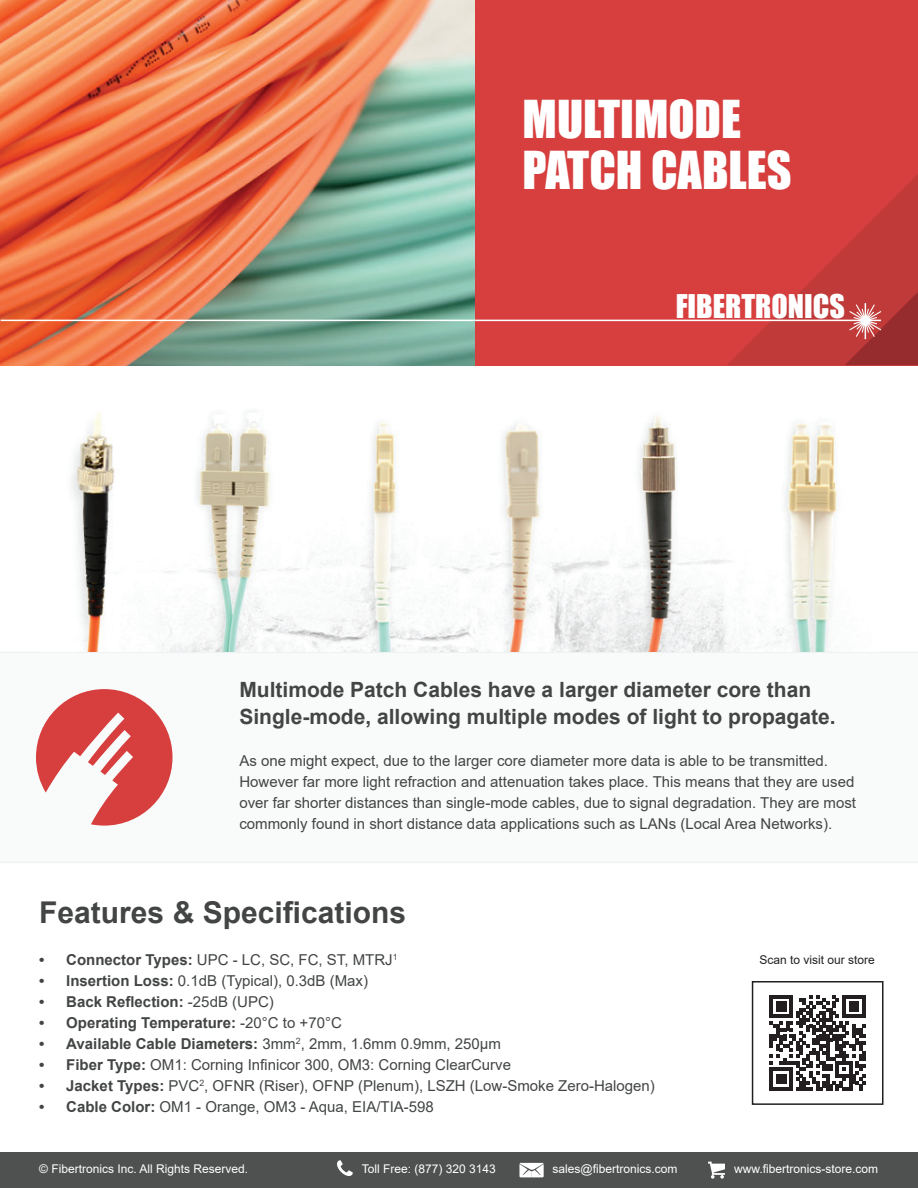
<style>
.page{position:relative;width:918px;height:1188px;background:#fff}
.page>*{position:absolute;margin:0;border:0;box-sizing:border-box;transform-origin:0 0}
.t1{font:48px/51px "Impact";color:#fff}
.t2{font:700 30px "Arial";color:#434545}
.t3{font:30px "Impact";color:#fff}
.t4{font:700 21px/27px "Arial";color:#434545}
.t5{font:15px/21px "Arial";color:#434545}
.t6{font:700 15px "Arial";color:#434545}
.t7{font:12px "Arial";color:#fff}
.t8{font:12px "Arial";color:#231f20}
.s1{font-weight:700}
.s2{font-weight:400}
</style>
<div class="page">
<img style="left:0;top:0;width:476px;height:365px">
<div style="left:476px;top:0;width:442px;height:365px;background:#d73f3f"></div>
<div style="left:0;top:1152px;width:918px;height:36px;background:#4f5151"></div>
<svg style="left:1px;top:174px;width:917px;height:191px"></svg>
<svg style="left:337px;top:1160px;width:16px;height:16px"></svg>
<svg style="left:519px;top:1163px;width:25px;height:14px"></svg>
<svg style="left:708px;top:1162px;width:17px;height:17px"></svg>
<svg style="left:770px;top:995px;width:96px;height:96px"></svg>
<div style="left:752px;top:981px;width:132px;height:124px;border:2px solid #231f20"></div>
<svg style="left:0;top:652px;width:918px;height:211px"></svg>
<svg style="left:36px;top:689px;width:137px;height:137px"></svg>
<img style="left:72px;top:410px;width:765px;height:242px">
<h1 class="t1" style="left:523px;top:93px;width:270px">MULTIMODE<br>PATCH CABLES</h1>
<h2 class="t3" style="left:676px;top:283px;width:171px">FIBERTRONICS</h2>
<h3 class="t4" style="left:239px;top:676px;width:598px">Multimode Patch Cables have a larger diameter core than<br>Single-mode, allowing multiple modes of light to propagate.</h3>
<p class="t5" style="left:239px;top:750px;width:618px">As one might expect, due to the larger core diameter more data is able to be transmitted.<br>However far more light refraction and attenuation takes place. This means that they are used over far shorter distances than single-mode cables, due to signal degradation. They are most commonly found in short distance data applications such as LANs (Local Area Networks).</p>
<h2 class="t2" style="left:39px;top:891px;width:368px">Features &amp; Specifications</h2>
<p class="t5" style="left:39px;top:949px;width:360px"><span class="s1">• Connector Types:</span> UPC - LC, SC, FC, ST, MTRJ<sup>1</sup></p>
<p class="t5" style="left:39px;top:970px;width:330px"><span class="s1">• Insertion Loss:</span> 0.1dB (Typical), 0.3dB (Max)</p>
<p class="t6" style="left:39px;top:991px;width:236px">• Back Reflection: <span class="s2">-25dB (UPC)</span></p>
<p class="t6" style="left:39px;top:1012px;width:304px">• Operating Temperature: <span class="s2">-20°C to +70°C</span></p>
<p class="t6" style="left:39px;top:1033px;width:463px">• Available Cable Diameters: <span class="s2">3mm</span><sup>2</sup><span class="s2">, 2mm, 1.6mm 0.9mm, 250µm</span></p>
<p class="t5" style="left:39px;top:1054px;width:473px"><span class="s1">• Fiber Type:</span> OM1: Corning Infinicor 300, OM3: Corning ClearCurve</p>
<p class="t5" style="left:39px;top:1075px;width:617px"><span class="s1">• Jacket Types:</span> PVC<sup>2</sup>, OFNR (Riser), OFNP (Plenum), LSZH (Low-Smoke Zero-Halogen)</p>
<p class="t5" style="left:39px;top:1096px;width:396px"><span class="s1">• Cable Color:</span> OM1 - Orange, OM3 - Aqua, EIA/TIA-598</p>
<p class="t8" style="left:759px;top:952px;width:117px">Scan to visit our store</p>
<p class="t7" style="left:39px;top:1161px;width:210px">© Fibertronics Inc. All Rights Reserved.</p>
<p class="t7" style="left:362px;top:1161px;width:136px">Toll Free: (877) 320 3143</p>
<p class="t7" style="left:553px;top:1161px;width:126px">sales@fibertronics.com</p>
<p class="t7" style="left:734px;top:1161px;width:145px">www.fibertronics-store.com</p>
</div>
